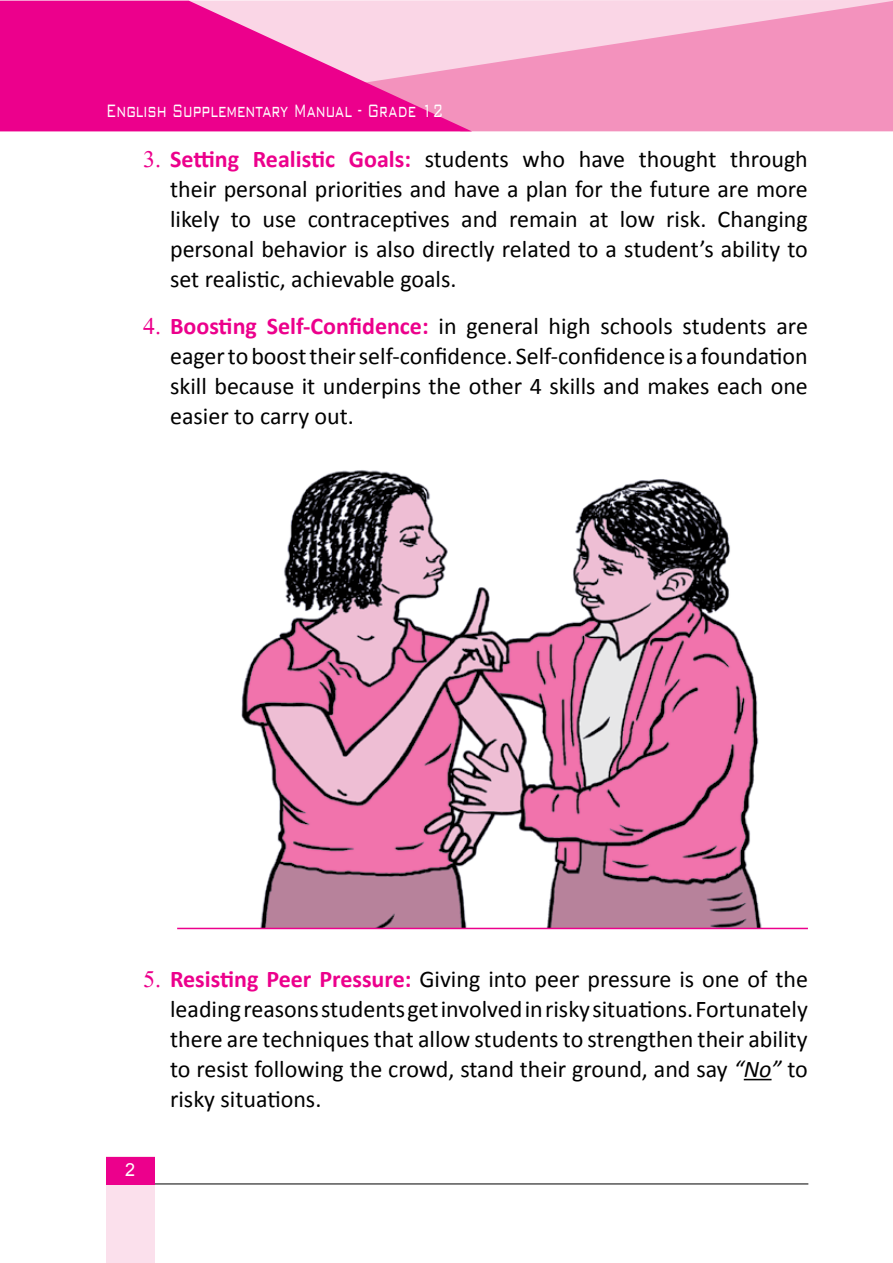
<style>
.page{position:relative;width:893px;height:1263px;background:#fff}
.page>*{position:absolute;margin:0;border:0;box-sizing:border-box;transform-origin:0 0}
.t1{font:24px/30px "Calibri";color:#000;text-align:justify}
.t2{font:300 24px "Bank Gothic BT";color:#fff;scale:.6 1}
.t3{font:18px "Arial";color:#fff}
.s1{color:#ec008c}
.s2{font-weight:700;color:#ec008c}
.s3{font-style:italic}
</style>
<div class="page">
<svg style="left:472px;top:1px;width:421px;height:130px;background:#f4a3c7"></svg>
<svg style="left:0;top:1px;width:472px;height:130px;background:#ef3ca4"></svg>
<div style="left:106px;top:1157px;width:49px;height:106px;background:#fbe0ec"></div>
<hr style="left:155px;top:1183px;width:653px;height:1px;background:#000">
<div style="left:106px;top:1157px;width:49px;height:27px;background:#ec008c"></div>
<svg style="left:892px;top:0;width:1px;height:128px"></svg>
<svg style="left:744px;top:1079px;width:27px;height:1px"></svg>
<img style="left:177px;top:470px;width:630px;height:458px">
<hr style="left:177px;top:928px;width:631px;height:1px;background:#ec008c">
<p class="t2" style="left:106px;top:98px;width:563px">English Supplementary Manual - Grade 12</p>
<p class="t1" style="left:170px;top:144px;width:639px;text-indent:-27px"><span class="s1">✓</span> <span class="s2">Setting Realistic Goals:</span> students who have thought through their personal priorities and have a plan for the future are more likely to use contraceptives and remain at low risk. Changing personal behavior is also directly related to a student’s ability to set realistic, achievable goals.</p>
<p class="t1" style="left:170px;top:311px;width:639px;text-indent:-27px"><span class="s1">✔</span> <span class="s2">Boosting Self-Confidence:</span> in general high schools students are eager to boost their self-confidence. Self-confidence is a foundation skill because it underpins the other 4 skills and makes each one easier to carry out.</p>
<p class="t3" style="left:125px;top:1158px;width:12px">2</p>
<p class="t1" style="left:170px;top:964px;width:639px"><span class="s2">Resisting Peer Pressure:</span> Giving into peer pressure is one of the leading reasons students get involved in risky situations. Fortunately there are techniques that allow students to strengthen their ability to resist following the crowd, stand their ground, and say <span class="s3">“No”</span> to risky situations.</p>
</div>
